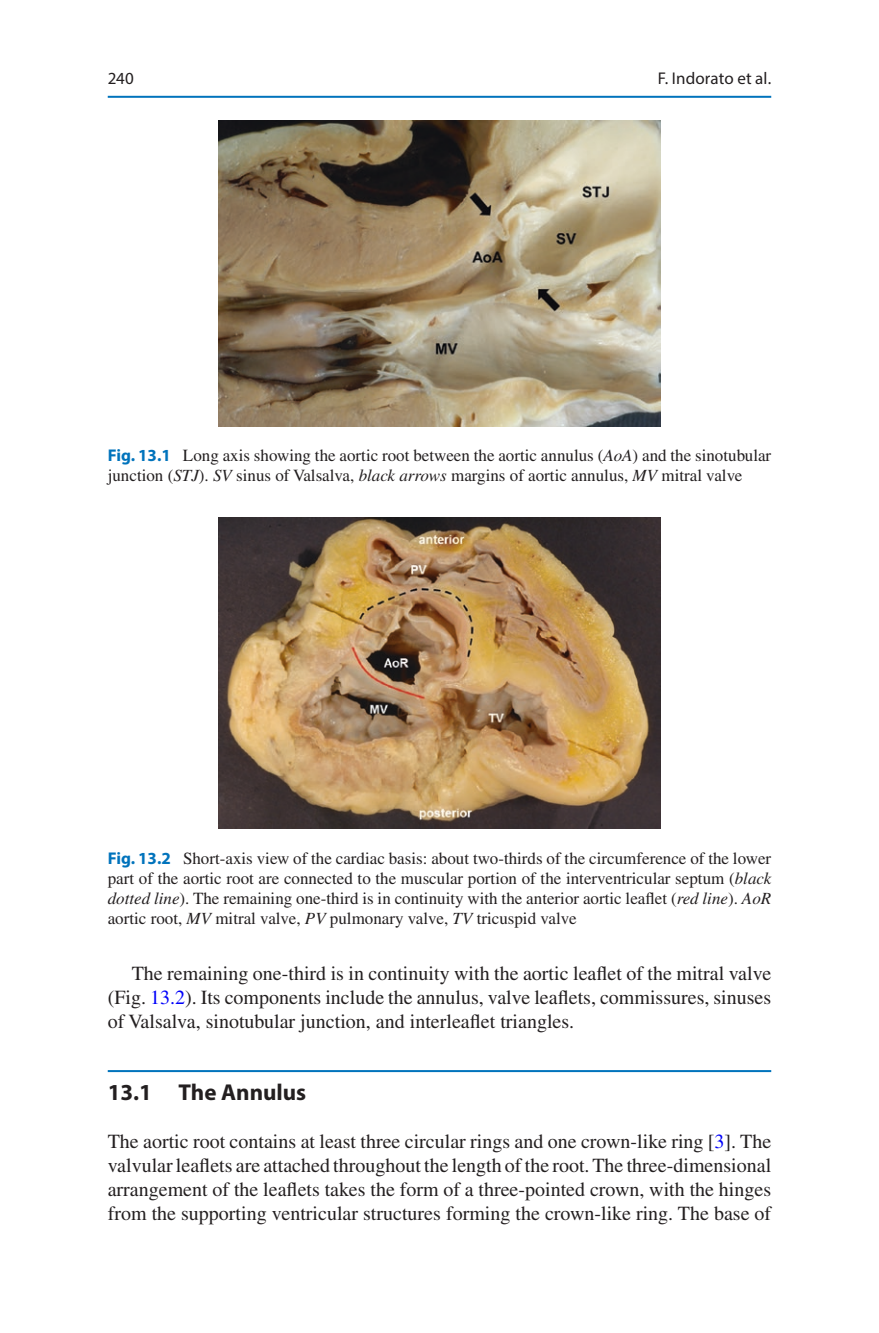
<style>
.page{position:relative;width:879px;height:1333px;background:#fff}
.page>*{position:absolute;margin:0;border:0;box-sizing:border-box;transform-origin:0 0}
.t1{font:700 23px "Gnhgrv Myriad Pro";color:#231f20}
.t2{font:20px/24px "Gnvyxm Times LT Std";color:#231f20;text-align:justify}
.t3{font:17px/20px "Gnvyxm Times LT Std";color:#231f20}
.t4{font:17px "Dxxjlm Myriad Pro";letter-spacing:.01em;color:#231f20}
.t5{font:17px "Htlxyb Myriad Pro";color:#231f20}
.s1{font-family:"Gnhgrv Myriad Pro";font-weight:700;color:#0073bc}
.s2{font-family:"Kdlftx Times LT Std";font-style:italic}
.s3{color:#0000fa}
</style>
<div class="page">
<hr style="left:108px;top:1070px;width:663px;height:2px;background:#0073bc">
<img style="left:218px;top:121px;width:442px;height:305px">
<img style="left:218px;top:517px;width:442px;height:311px">
<hr style="left:108px;top:96px;width:663px;height:2px;background:#0073bc">
<p class="t5" style="left:108px;top:68px;width:28px">240</p>
<p class="t4" style="left:658px;top:68px;width:115px">F. Indorato et al.</p>
<p class="t3" style="left:108px;top:445px;width:665px"><span class="s1">Fig. 13.1</span> Long axis showing the aortic root between the aortic annulus (<span class="s2">AoA</span>) and the sinotubular junction (<span class="s2">STJ</span>). <span class="s2">SV</span> sinus of Valsalva, <span class="s2">black arrows</span> margins of aortic annulus, <span class="s2">MV</span> mitral valve</p>
<p class="t3" style="left:108px;top:847px;width:665px;text-align:justify"><span class="s1">Fig. 13.2</span> Short-axis view of the cardiac basis: about two-thirds of the circumference of the lower part of the aortic root are connected to the muscular portion of the interventricular septum (<span class="s2">black dotted line</span>). The remaining one-third is in continuity with the anterior aortic leaflet (<span class="s2">red line</span>). <span class="s2">AoR </span>aortic root, <span class="s2">MV</span> mitral valve, <span class="s2">PV</span> pulmonary valve, <span class="s2">TV</span> tricuspid valve</p>
<p class="t2" style="left:108px;top:960px;width:665px;text-indent:24px">The remaining one-third is in continuity with the aortic leaflet of the mitral valve (Fig. <span class="s3">13.2</span>). Its components include the annulus, valve leaflets, commissures, sinuses of Valsalva, sinotubular junction, and interleaflet triangles.</p>
<p class="t1" style="left:108px;top:1076px;width:200px">13.1 The Annulus</p>
<p class="t2" style="left:108px;top:1128px;width:665px">The aortic root contains at least three circular rings and one crown-like ring [<span class="s3">3</span>]. The valvular leaflets are attached throughout the length of the root. The three-dimensional arrangement of the leaflets takes the form of a three-pointed crown, with the hinges from the supporting ventricular structures forming the crown-like ring. The base of</p>
</div>
